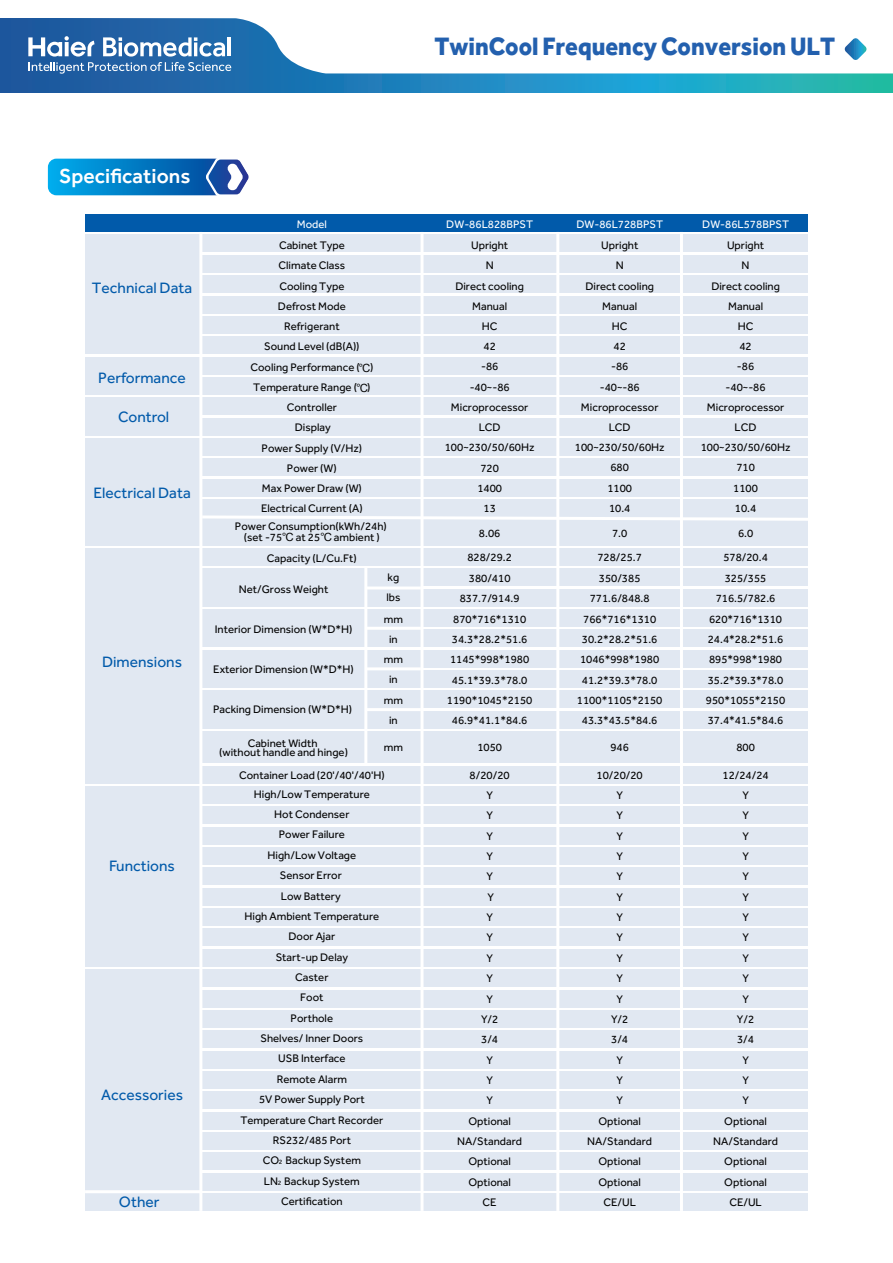
<style>
.page{position:relative;width:893px;height:1263px;background:#fff}
.page>*{position:absolute;margin:0;border:0;box-sizing:border-box;transform-origin:0 0}
.t1{font:800 26.1px "Effra";color:#2360ae;scale:.92 1}
.t2{font:500 21px "Effra";color:#fff}
.t3{font:15.6px "Effra";color:#015aaa}
.t4{font:11.25px/20.4px "Effra";color:#030303;text-align:center}
.t5{font:11.25px "Effra";color:#fff}
.t6{font:11.25px/20.2px "Arial Unicode MS";color:#030303}
.t7{font:6.6px "Effra";color:#030303}
.s1{font-family:"Arial Unicode MS"}
</style>
<div class="page">
<div style="left:85px;top:214px;width:723px;height:18px;background:#015aaa"></div>
<div style="left:85px;top:847px;width:723px;height:18px;background:#e1e8f2"></div>
<div style="left:85px;top:235px;width:723px;height:17px;background:#e1e8f2"></div>
<div style="left:85px;top:255px;width:723px;height:18px;background:#e1e8f2"></div>
<div style="left:85px;top:275px;width:723px;height:18px;background:#e1e8f2"></div>
<div style="left:85px;top:296px;width:723px;height:17px;background:#e1e8f2"></div>
<div style="left:85px;top:316px;width:723px;height:18px;background:#e1e8f2"></div>
<div style="left:85px;top:336px;width:723px;height:18px;background:#e1e8f2"></div>
<div style="left:85px;top:357px;width:723px;height:17px;background:#e1e8f2"></div>
<div style="left:85px;top:377px;width:723px;height:18px;background:#e1e8f2"></div>
<div style="left:85px;top:397px;width:723px;height:18px;background:#e1e8f2"></div>
<div style="left:85px;top:418px;width:723px;height:17px;background:#e1e8f2"></div>
<div style="left:85px;top:438px;width:723px;height:18px;background:#e1e8f2"></div>
<div style="left:85px;top:458px;width:723px;height:18px;background:#e1e8f2"></div>
<div style="left:85px;top:479px;width:723px;height:17px;background:#e1e8f2"></div>
<div style="left:85px;top:548px;width:723px;height:18px;background:#e1e8f2"></div>
<div style="left:85px;top:568px;width:723px;height:18px;background:#e1e8f2"></div>
<div style="left:85px;top:589px;width:723px;height:17px;background:#e1e8f2"></div>
<div style="left:85px;top:609px;width:723px;height:18px;background:#e1e8f2"></div>
<div style="left:85px;top:629px;width:723px;height:18px;background:#e1e8f2"></div>
<div style="left:85px;top:650px;width:723px;height:17px;background:#e1e8f2"></div>
<div style="left:85px;top:670px;width:723px;height:18px;background:#e1e8f2"></div>
<div style="left:85px;top:691px;width:723px;height:17px;background:#e1e8f2"></div>
<div style="left:85px;top:711px;width:723px;height:18px;background:#e1e8f2"></div>
<div style="left:85px;top:731px;width:723px;height:32px;background:#e1e8f2"></div>
<div style="left:85px;top:827px;width:723px;height:17px;background:#e1e8f2"></div>
<div style="left:85px;top:806px;width:723px;height:18px;background:#e1e8f2"></div>
<div style="left:85px;top:990px;width:723px;height:17px;background:#e1e8f2"></div>
<div style="left:85px;top:1010px;width:723px;height:18px;background:#e1e8f2"></div>
<div style="left:85px;top:1030px;width:723px;height:18px;background:#e1e8f2"></div>
<div style="left:85px;top:1051px;width:723px;height:17px;background:#e1e8f2"></div>
<div style="left:85px;top:1071px;width:723px;height:18px;background:#e1e8f2"></div>
<div style="left:85px;top:1091px;width:723px;height:18px;background:#e1e8f2"></div>
<div style="left:85px;top:1112px;width:723px;height:17px;background:#e1e8f2"></div>
<div style="left:85px;top:1132px;width:723px;height:18px;background:#e1e8f2"></div>
<div style="left:85px;top:1152px;width:723px;height:18px;background:#e1e8f2"></div>
<div style="left:85px;top:1173px;width:723px;height:17px;background:#e1e8f2"></div>
<div style="left:85px;top:499px;width:723px;height:46px;background:#e1e8f2"></div>
<div style="left:85px;top:786px;width:723px;height:18px;background:#e1e8f2"></div>
<div style="left:85px;top:766px;width:723px;height:17px;background:#e1e8f2"></div>
<div style="left:85px;top:969px;width:723px;height:18px;background:#e1e8f2"></div>
<div style="left:85px;top:1193px;width:723px;height:18px;background:#e1e8f2"></div>
<div style="left:85px;top:235px;width:116px;height:115px;background:#e1e8f2"></div>
<div style="left:85px;top:359px;width:116px;height:32px;background:#e1e8f2"></div>
<div style="left:85px;top:402px;width:116px;height:32px;background:#e1e8f2"></div>
<div style="left:85px;top:441px;width:116px;height:62px;background:#e1e8f2"></div>
<div style="left:85px;top:558px;width:116px;height:214px;background:#e1e8f2"></div>
<div style="left:85px;top:798px;width:116px;height:167px;background:#e1e8f2"></div>
<div style="left:85px;top:980px;width:116px;height:219px;background:#e1e8f2"></div>
<div style="left:202px;top:575px;width:219px;height:23px;background:#e1e8f2"></div>
<div style="left:202px;top:621px;width:219px;height:22px;background:#e1e8f2"></div>
<div style="left:202px;top:661px;width:219px;height:22px;background:#e1e8f2"></div>
<div style="left:202px;top:696px;width:219px;height:22px;background:#e1e8f2"></div>
<div style="left:85px;top:867px;width:723px;height:18px;background:#e1e8f2"></div>
<div style="left:85px;top:888px;width:723px;height:17px;background:#e1e8f2"></div>
<div style="left:85px;top:908px;width:723px;height:18px;background:#e1e8f2"></div>
<div style="left:85px;top:929px;width:723px;height:17px;background:#e1e8f2"></div>
<div style="left:85px;top:949px;width:723px;height:18px;background:#e1e8f2"></div>
<hr style="left:199px;top:232px;width:3px;height:979px;background:#fff">
<hr style="left:421px;top:232px;width:3px;height:979px;background:#fff">
<hr style="left:556px;top:232px;width:3px;height:979px;background:#fff">
<hr style="left:680px;top:232px;width:3px;height:979px;background:#fff">
<hr style="left:364px;top:568px;width:3px;height:195px;background:#fff">
<hr style="left:366px;top:586px;width:55px;height:3px;background:#fff">
<hr style="left:366px;top:627px;width:55px;height:3px;background:#fff">
<hr style="left:366px;top:667px;width:55px;height:3px;background:#fff">
<hr style="left:366px;top:708px;width:55px;height:3px;background:#fff">
<hr style="left:85px;top:1190px;width:115px;height:3px;background:#fff">
<svg style="left:199px;top:514px;width:609px;height:8px"></svg>
<svg style="left:0;top:18px;width:893px;height:59px"></svg>
<svg style="left:844px;top:38px;width:23px;height:22px"></svg>
<svg style="left:0;top:77px;width:893px;height:16px"></svg>
<svg style="left:28px;top:36px;width:203px;height:38px"></svg>
<svg style="left:48px;top:158px;width:201px;height:38px"></svg>
<h1 class="t1" style="left:434px;top:31px;width:437px">TwinCool Frequency Conversion ULT</h1>
<h2 class="t2" style="left:59px;top:163px;width:133px">Specifications</h2>
<h3 class="t3" style="left:92px;top:278px;width:102px">Technical Data</h3>
<h3 class="t3" style="left:98px;top:369px;width:89px">Performance</h3>
<h3 class="t3" style="left:118px;top:408px;width:53px">Control</h3>
<h3 class="t3" style="left:93px;top:483px;width:99px">Electrical Data</h3>
<h3 class="t3" style="left:102px;top:653px;width:82px">Dimensions</h3>
<h3 class="t3" style="left:109px;top:856px;width:67px">Functions</h3>
<h3 class="t3" style="left:101px;top:1086px;width:84px">Accessories</h3>
<h3 class="t3" style="left:119px;top:1192px;width:42px">Other</h3>
<p class="t5" style="left:297px;top:217px;width:32px">Model</p>
<p class="t5" style="left:446px;top:217px;width:88px">DW-86L828BPST</p>
<p class="t5" style="left:576px;top:217px;width:88px">DW-86L728BPST</p>
<p class="t5" style="left:702px;top:217px;width:88px">DW-86L578BPST</p>
<p class="t4" style="left:250px;top:235px;width:124px">Cabinet Type<br>Climate Class<br>Cooling Type<br>Defrost Mode<br>Refrigerant<br>Sound Level (dB(A))<br>Cooling Performance ( )<br>Temperature Range ( )<br>Controller<br>Display<br>Power Supply (V/Hz)<br>Power (W)<br>Max Power Draw (W)<br>Electrical Current (A)</p>
<p class="t6" style="left:356px;top:357px;width:15px">℃ ℃</p>
<p class="t4" style="left:445px;top:235px;width:91px">Upright<br>N<br>Direct cooling<br>Manual<br>HC<br>42<br>-86<br>-40~-86<br>Microprocessor<br>LCD<br>100~230/50/60Hz<br>720<br>1400<br>13</p>
<p class="t4" style="left:575px;top:235px;width:91px">Upright<br>N<br>Direct cooling<br>Manual<br>HC<br>42<br>-86<br>-40~-86<br>Microprocessor<br>LCD<br>100~230/50/60Hz<br>680<br>1100<br>10.4</p>
<p class="t4" style="left:701px;top:235px;width:91px">Upright<br>N<br>Direct cooling<br>Manual<br>HC<br>42<br>-86<br>-40~-86<br>Microprocessor<br>LCD<br>100~230/50/60Hz<br>710<br>1100<br>10.4</p>
<p class="t4" style="left:235px;top:521px;width:153px;line-height:10.9px">Power Consumption(kWh/24h) (set -75<span class="s1">℃</span> at 25<span class="s1">℃</span> ambient )</p>
<p class="t4" style="left:479px;top:523px;width:23px">8.06</p>
<p class="t4" style="left:612px;top:523px;width:17px">7.0</p>
<p class="t4" style="left:738px;top:523px;width:17px">6.0</p>
<p class="t4" style="left:267px;top:547px;width:91px">Capacity (L/Cu.Ft)</p>
<p class="t4" style="left:386px;top:567px;width:15px;line-height:20px;text-align:left">kg lbs</p>
<p class="t4" style="left:384px;top:608px;width:21px">mm in mm in mm in</p>
<p class="t4" style="left:384px;top:737px;width:21px">mm</p>
<p class="t4" style="left:239px;top:579px;width:91px">Net/Gross Weight</p>
<p class="t4" style="left:215px;top:619px;width:139px">Interior Dimension (W*D*H)</p>
<p class="t4" style="left:213px;top:659px;width:142px">Exterior Dimension (W*D*H)</p>
<p class="t4" style="left:213px;top:699px;width:141px">Packing Dimension (W*D*H)</p>
<p class="t4" style="left:219px;top:739px;width:130px;line-height:8.6px">Cabinet Width<br>(without handle and hinge)</p>
<p class="t4" style="left:239px;top:764px;width:147px">Container Load (20'/40'/40'H)</p>
<p class="t4" style="left:240px;top:784px;width:144px">High/Low Temperature<br>Hot Condenser<br>Power Failure<br>High/Low Voltage<br>Sensor Error<br>Low Battery<br>High Ambient Temperature<br>Door Ajar<br>Start-up Delay<br>Caster<br>Foot<br>Porthole<br>Shelves/ Inner Doors<br>USB Interface<br>Remote Alarm<br>5V Power Supply Port<br>Temperature Chart Recorder<br>RS232/485 Port<br>CO Backup System<br>LN Backup System<br>Certification</p>
<p class="t7" style="left:279px;top:1158px;width:5px">2</p>
<p class="t7" style="left:278px;top:1179px;width:5px">2</p>
<p class="t4" style="left:447px;top:547px;width:87px">828/29.2<br>380/410<br>837.7/914.9<br>870*716*1310<br>34.3*28.2*51.6<br>1145*998*1980<br>45.1*39.3*78.0<br>1190*1045*2150<br>46.9*41.1*84.6</p>
<p class="t4" style="left:477px;top:737px;width:26px">1050</p>
<p class="t4" style="left:457px;top:764px;width:66px">8/20/20<br>Y<br>Y<br>Y<br>Y<br>Y<br>Y<br>Y<br>Y<br>Y<br>Y<br>Y<br>Y/2<br>3/4<br>Y<br>Y<br>Y<br>Optional<br>NA/Standard<br>Optional<br>Optional<br>CE</p>
<p class="t4" style="left:577px;top:547px;width:87px">728/25.7<br>350/385<br>771.6/848.8<br>766*716*1310<br>30.2*28.2*51.6<br>1046*998*1980<br>41.2*39.3*78.0<br>1100*1105*2150<br>43.3*43.5*84.6</p>
<p class="t4" style="left:610px;top:737px;width:20px">946</p>
<p class="t4" style="left:587px;top:764px;width:66px">10/20/20<br>Y<br>Y<br>Y<br>Y<br>Y<br>Y<br>Y<br>Y<br>Y<br>Y<br>Y<br>Y/2<br>3/4<br>Y<br>Y<br>Y<br>Optional<br>NA/Standard<br>Optional<br>Optional<br>CE/UL</p>
<p class="t4" style="left:706px;top:547px;width:81px">578/20.4<br>325/355<br>716.5/782.6<br>620*716*1310<br>24.4*28.2*51.6<br>895*998*1980<br>35.2*39.3*78.0<br>950*1055*2150<br>37.4*41.5*84.6</p>
<p class="t4" style="left:736px;top:737px;width:20px">800</p>
<p class="t4" style="left:713px;top:764px;width:66px">12/24/24<br>Y<br>Y<br>Y<br>Y<br>Y<br>Y<br>Y<br>Y<br>Y<br>Y<br>Y<br>Y/2<br>3/4<br>Y<br>Y<br>Y<br>Optional<br>NA/Standard<br>Optional<br>Optional<br>CE/UL</p>
</div>
